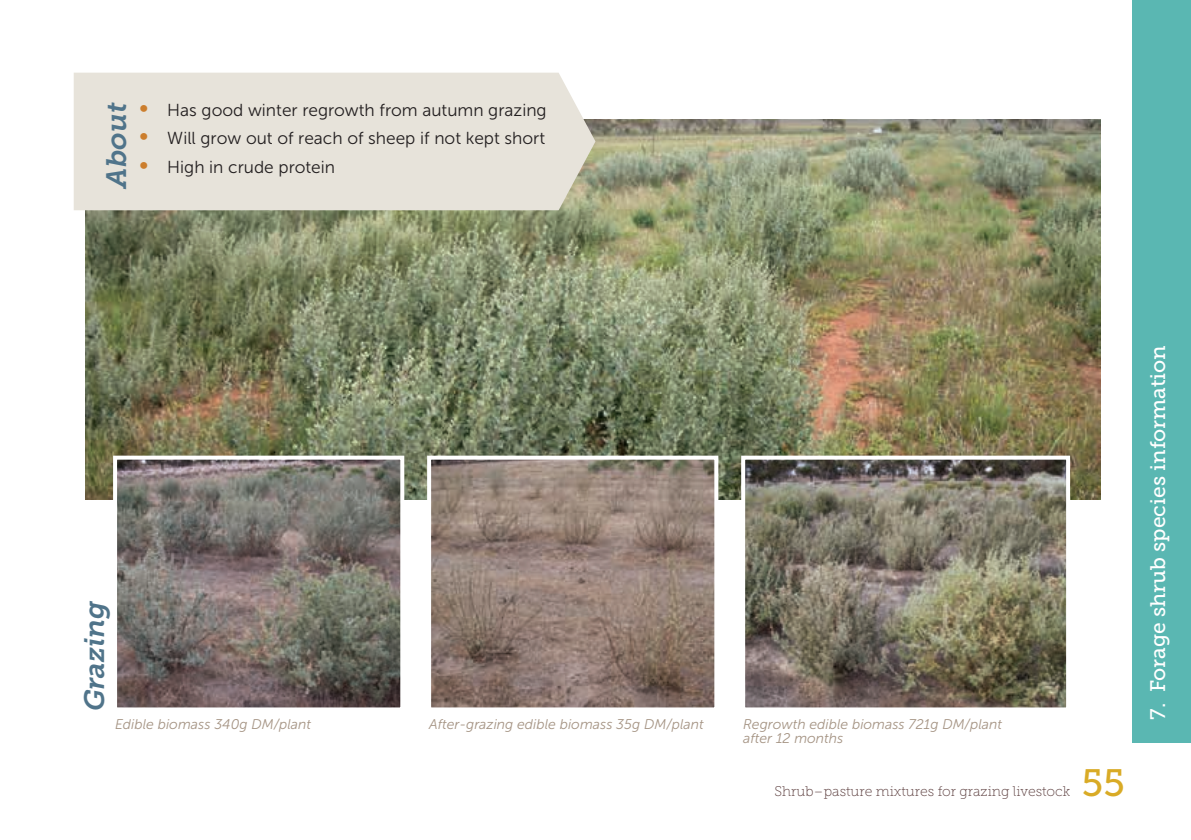
<style>
.page{position:relative;width:1191px;height:840px;background:#fff}
.page>*{position:absolute;margin:0;border:0;box-sizing:border-box;transform-origin:0 0}
.t1{font:38px "Museo Slab 500";color:#d9ab26}
.t2{font:italic 28px "Museo Slab 700";letter-spacing:-.005em;color:#50748a}
.t3{font:21px "Museo Slab 500";color:#fff}
.t4{font:17.2px "Museo Sans 300";color:#231f20}
.t5{font:italic 14px/14.6px "Museo Sans 300";color:#a59484}
.t6{font:14px "Museo Slab 100";color:#5a3c3c}
.s1{font-family:"Museo Sans 100";font-size:26px;color:#cc7e2d}
</style>
<div class="page">
<div style="left:1132px;top:0;width:59px;height:742px;background:#5ab7b2"></div>
<img style="left:85px;top:119px;width:1015px;height:380px">
<img style="left:118px;top:460px;width:281px;height:246px">
<div style="left:113px;top:455px;width:291px;height:256px;border:4px solid #fff"></div>
<img style="left:432px;top:460px;width:281px;height:246px">
<div style="left:427px;top:455px;width:291px;height:256px;border:4px solid #fff"></div>
<img style="left:746px;top:460px;width:319px;height:246px">
<div style="left:741px;top:455px;width:329px;height:256px;border:4px solid #fff"></div>
<div style="left:74px;top:73px;width:521px;height:137px;background:#e7e3da"></div>
<h2 class="t2" style="left:101px;top:187px;width:86px;rotate:-90deg">About</h2>
<p class="t4" style="left:139px;top:100px;width:409px"><span class="s1">•</span> Has good winter regrowth from autumn grazing</p>
<p class="t4" style="left:139px;top:129px;width:408px"><span class="s1">•</span> Will grow out of reach of sheep if not kept short</p>
<p class="t4" style="left:139px;top:157px;width:198px"><span class="s1">•</span> High in crude protein</p>
<h2 class="t2" style="left:79px;top:711px;width:112px;rotate:-90deg">Grazing</h2>
<p class="t5" style="left:115px;top:716px;width:198px">Edible biomass 340g DM/plant</p>
<p class="t5" style="left:429px;top:716px;width:276px">After-grazing edible biomass 35g DM/plant</p>
<p class="t5" style="left:743px;top:716px;width:260px">Regrowth edible biomass 721g DM/plant after 12 months</p>
<p class="t6" style="left:774px;top:783px;width:297px">Shrub–pasture mixtures for grazing livestock</p>
<h1 class="t1" style="left:1082px;top:761px;width:44px">55</h1>
<h3 class="t3" style="left:1146px;top:719px;width:376px;rotate:-90deg">7. Forage shrub species information</h3>
</div>
